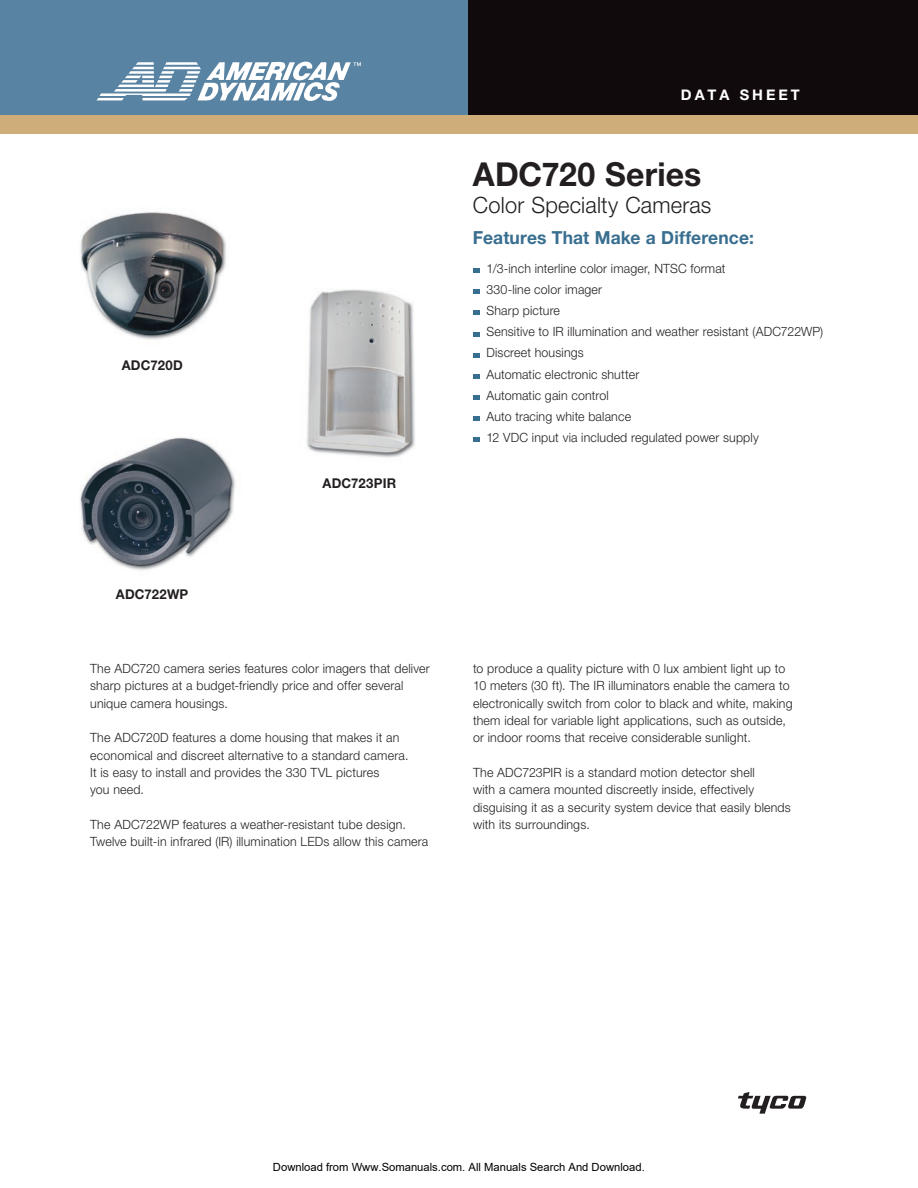
<style>
.page{position:relative;width:918px;height:1188px;background:#fff}
.page>*{position:absolute;margin:0;border:0;box-sizing:border-box;transform-origin:0 0}
.t1{font:700 33px "Helvetica Neue LT Pro";letter-spacing:.005em;color:#231f20}
.t2{font:300 22.5px "Helvetica Neue LT Pro";letter-spacing:.01em;color:#231f20}
.t3{font:700 18px "Helvetica Neue LT Pro";letter-spacing:.005em;color:#386e8f}
.t4{font:700 14.7px "Helvetica Neue LT Pro";letter-spacing:.2em;color:#fff}
.t5{font:700 13.5px "Helvetica Neue LT Pro";letter-spacing:.015em;color:#231f20}
.t6{font:300 12.75px/17.4px "Helvetica Neue LT Pro";letter-spacing:.015em;color:#231f20}
.t7{font:11.25px "Arial";color:#000}
</style>
<div class="page">
<div style="left:0;top:0;width:468px;height:115px;background:#5983a2"></div>
<div style="left:468px;top:0;width:450px;height:115px;background:#110a0c"></div>
<div style="left:0;top:115px;width:918px;height:19px;background:#cfad78"></div>
<svg style="left:97px;top:62px;width:264px;height:39px"></svg>
<svg style="left:738px;top:1092px;width:68px;height:22px"></svg>
<svg style="left:473px;top:268px;width:7px;height:5px"></svg>
<svg style="left:473px;top:290px;width:7px;height:4px"></svg>
<svg style="left:473px;top:311px;width:7px;height:4px"></svg>
<svg style="left:473px;top:332px;width:7px;height:4px"></svg>
<svg style="left:473px;top:353px;width:7px;height:4px"></svg>
<svg style="left:473px;top:374px;width:7px;height:5px"></svg>
<svg style="left:473px;top:395px;width:7px;height:5px"></svg>
<svg style="left:473px;top:416px;width:7px;height:5px"></svg>
<svg style="left:473px;top:438px;width:7px;height:4px"></svg>
<img style="left:80px;top:212px;width:335px;height:359px">
<p class="t5" style="left:122px;top:356px;width:63px">ADC720D</p>
<p class="t5" style="left:116px;top:586px;width:74px">ADC722WP</p>
<p class="t5" style="left:323px;top:475px;width:75px">ADC723PIR</p>
<p class="t6" style="left:90px;top:660px;width:341px">The ADC720 camera series features color imagers that deliver sharp pictures at a budget-friendly price and offer several unique camera housings.</p>
<p class="t6" style="left:90px;top:729px;width:320px">The ADC720D features a dome housing that makes it an economical and discreet alternative to a standard camera.<br>It is easy to install and provides the 330 TVL pictures<br>you need.</p>
<p class="t6" style="left:90px;top:816px;width:340px">The ADC722WP features a weather-resistant tube design.<br>Twelve built-in infrared (IR) illumination LEDs allow this camera</p>
<p class="t4" style="left:681px;top:86px;width:117px">DATa sheet</p>
<h1 class="t1" style="left:473px;top:153px;width:230px">ADC720 Series</h1>
<h2 class="t2" style="left:473px;top:191px;width:240px">Color Specialty Cameras</h2>
<h3 class="t3" style="left:473px;top:227px;width:282px">Features That Make a Difference:</h3>
<p class="t6" style="left:486px;top:257px;width:338px;line-height:21.1px">1/3-inch interline color imager, NTSC format<br>330-line color imager<br>Sharp picture<br>Sensitive to IR illumination and weather resistant (ADC722WP)<br>Discreet housings<br>Automatic electronic shutter<br>Automatic gain control<br>Auto tracing white balance<br>12 VDC input via included regulated power supply</p>
<p class="t6" style="left:473px;top:660px;width:321px">to produce a quality picture with 0 lux ambient light up to 10 meters (30 ft). The IR illuminators enable the camera to electronically switch from color to black and white, making them ideal for variable light applications, such as outside, or indoor rooms that receive considerable sunlight.</p>
<p class="t6" style="left:473px;top:764px;width:319px">The ADC723PIR is a standard motion detector shell<br>with a camera mounted discreetly inside, effectively disguising it as a security system device that easily blends with its surroundings.</p>
<p class="t7" style="left:273px;top:1160px;width:373px">Download from Www.Somanuals.com. All Manuals Search And Download.</p>
</div>
